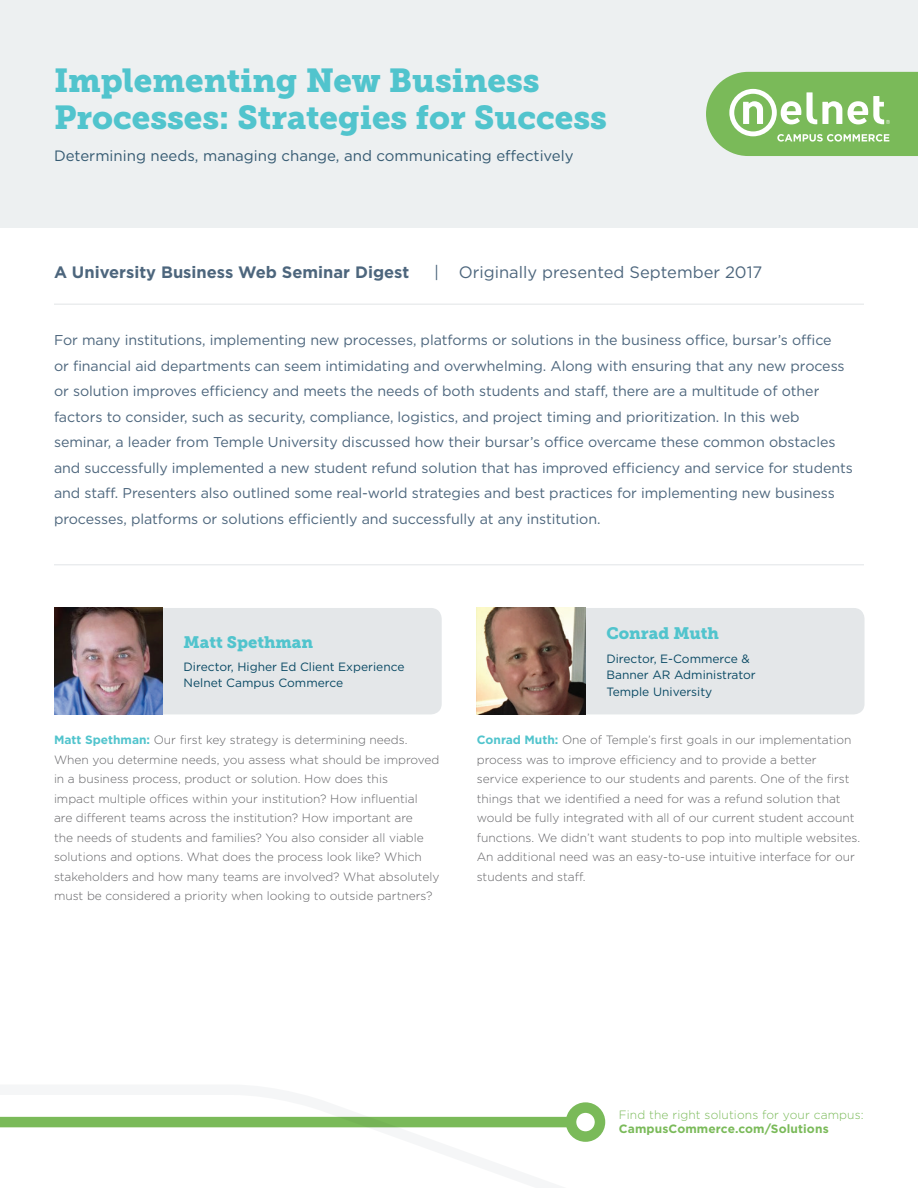
<style>
.page{position:relative;width:918px;height:1188px;background:#fff}
.page>*{position:absolute;margin:0;border:0;box-sizing:border-box;transform-origin:0 0}
.t1{font:33px/36.6px "Museo Slab 900";color:#51c4cd}
.t2{font:700 16.5px "Gotham";color:#4d667d}
.t3{font:16.5px "Gotham";color:#4d667d}
.t4{font:16.5px "Museo Slab 900";color:#51c4cd}
.t5{font:15px "Gotham";color:#355a72}
.t6{font:14.25px/25.5px "Gotham";letter-spacing:-.005em;color:#4d667d}
.t7{font:300 12px/19.5px "Gotham";color:#636366}
.t8{font:12px/16.5px "Gotham";color:#094964}
.t9{font:300 12px "Gotham";letter-spacing:.01em;color:#7aba59}
.t10{font:700 12px "Gotham";letter-spacing:.01em;color:#7aba59}
.s1{font-weight:700;color:#51c4cd}
</style>
<div class="page">
<svg style="left:0;top:1110px;width:606px;height:32px"></svg>
<div style="left:0;top:1117px;width:571px;height:10px;background:#7aba59"></div>
<svg style="left:571px;top:1108px;width:29px;height:29px"></svg>
<div style="left:566px;top:1102px;width:39px;height:40px;border:10px solid #7aba59;border-radius:50%"></div>
<div style="left:0;top:0;width:918px;height:228px;background:#edf0f1"></div>
<hr style="left:54px;top:304px;width:810px;height:1px;background:#e4e7e9">
<hr style="left:54px;top:564px;width:810px;height:1px;background:#e4e7e9">
<div style="left:54px;top:608px;width:388px;height:106px;background:#e4e7e9;border-radius:11px"></div>
<div style="left:477px;top:608px;width:388px;height:106px;background:#e4e7e9;border-radius:11px"></div>
<svg style="left:706px;top:72px;width:212px;height:84px;background:#93c779"></svg>
<img style="left:54px;top:608px;width:109px;height:106px">
<img style="left:477px;top:608px;width:108px;height:106px">
<h1 class="t1" style="left:54px;top:63px;width:555px">Implementing New Business<br>Processes: Strategies for Success</h1>
<p class="t5" style="left:54px;top:146px;width:521px">Determining needs, managing change, and communicating effectively</p>
<h2 class="t2" style="left:54px;top:261px;width:357px">A University Business Web Seminar Digest</h2>
<h2 class="t3" style="left:434px;top:261px;width:330px">| Originally presented September 2017</h2>
<p class="t6" style="left:54px;top:327px;width:800px">For many institutions, implementing new processes, platforms or solutions in the business office, bursar’s office<br>or financial aid departments can seem intimidating and overwhelming. Along with ensuring that any new process or solution improves efficiency and meets the needs of both students and staff, there are a multitude of other factors to consider, such as security, compliance, logistics, and project timing and prioritization. In this web seminar, a leader from Temple University discussed how their bursar’s office overcame these common obstacles and successfully implemented a new student refund solution that has improved efficiency and service for students and staff. Presenters also outlined some real-world strategies and best practices for implementing new business processes, platforms or solutions efficiently and successfully at any institution.</p>
<h2 class="t4" style="left:184px;top:632px;width:131px">Matt Spethman</h2>
<p class="t8" style="left:184px;top:658px;width:222px">Director, Higher Ed Client Experience<br>Nelnet Campus Commerce</p>
<h2 class="t4" style="left:606px;top:624px;width:114px">Conrad Muth</h2>
<p class="t8" style="left:606px;top:650px;width:151px">Director, E-Commerce &amp;<br>Banner AR Administrator<br>Temple University</p>
<p class="t7" style="left:54px;top:730px;width:387px"><span class="s1">Matt Spethman:</span> Our first key strategy is determining needs.<br>When you determine needs, you assess what should be improved in a business process, product or solution. How does this<br>impact multiple offices within your institution? How influential<br>are different teams across the institution? How important are<br>the needs of students and families? You also consider all viable solutions and options. What does the process look like? Which stakeholders and how many teams are involved? What absolutely must be considered a priority when looking to outside partners?</p>
<p class="t7" style="left:477px;top:730px;width:385px"><span class="s1">Conrad Muth:</span> One of Temple’s first goals in our implementation process was to improve efficiency and to provide a better service experience to our students and parents. One of the first things that we identified a need for was a refund solution that would be fully integrated with all of our current student account functions. We didn’t want students to pop into multiple websites.<br>An additional need was an easy-to-use intuitive interface for our students and staff.</p>
<p class="t9" style="left:619px;top:1107px;width:246px">Find the right solutions for your campus:</p>
<p class="t10" style="left:619px;top:1121px;width:211px">CampusCommerce.com/Solutions</p>
</div>
